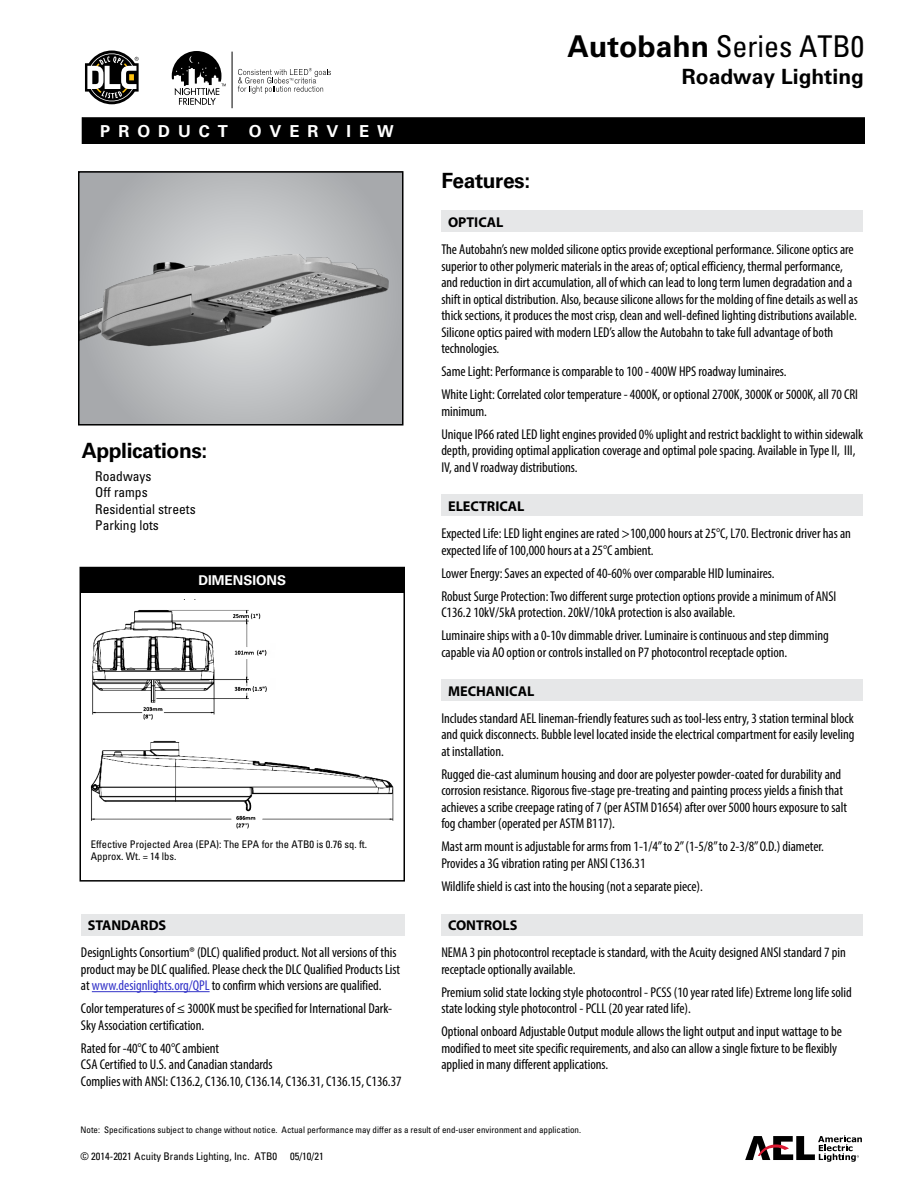
<style>
.page{position:relative;width:918px;height:1188px;background:#fff}
.page>*{position:absolute;margin:0;border:0;box-sizing:border-box;transform-origin:0 0}
.t1{font:condensed 30px "Univers LT Std";color:#000}
.t2{font:700 21px "Univers LT Std";letter-spacing:-.02em;color:#000}
.t3{font:700 21px "Univers LT Std";color:#000}
.t4{font:700 16.5px "Univers LT Std";letter-spacing:.485em;color:#fff}
.t5{font:condensed 14.25px/16.5px "Myriad Pro";color:#000}
.t6{font:700 14.25px "Myriad Pro";color:#000}
.t7{font:condensed 13.5px/16.5px "Univers LT Std";color:#000}
.t8{font:700 13.5px "Univers LT Std";color:#fff}
.t9{font:condensed 10.5px/12px "Univers LT Std";color:#000}
.t10{font:condensed 9px "Univers LT Std";color:#000}
.s1{color:#3232c8}
.s2{font-weight:700;font-stretch:normal}
</style>
<div class="page">
<svg style="left:745px;top:1135px;width:117px;height:27px"></svg>
<div style="left:82px;top:118px;width:782px;height:25px;background:#000"></div>
<div style="left:82px;top:117px;width:783px;height:27px;border:1px solid #000"></div>
<svg style="left:238px;top:68px;width:93px;height:26px"></svg>
<hr style="left:232px;top:52px;width:1px;height:56px;background:#000">
<svg style="left:172px;top:51px;width:54px;height:54px"></svg>
<div style="left:441px;top:211px;width:422px;height:21px;background:#e6e7e8"></div>
<div style="left:441px;top:495px;width:422px;height:21px;background:#e6e7e8"></div>
<div style="left:441px;top:680px;width:422px;height:21px;background:#e6e7e8"></div>
<div style="left:441px;top:914px;width:422px;height:21px;background:#e6e7e8"></div>
<svg style="left:81px;top:174px;width:320px;height:249px;background:#b5b7b9"></svg>
<img style="left:81px;top:247px;width:320px;height:149px">
<div style="left:78px;top:171px;width:326px;height:255px;border:2px solid #000"></div>
<img style="left:90px;top:740px;width:304px;height:89px">
<img style="left:92px;top:610px;width:175px;height:110px">
<div style="left:80px;top:567px;width:324px;height:26px;background:#000"></div>
<div style="left:80px;top:567px;width:325px;height:315px;border:2px solid #000"></div>
<svg style="left:85px;top:51px;width:54px;height:53px"></svg>
<div style="left:81px;top:914px;width:324px;height:21px;background:#e6e7e8"></div>
<hr style="left:92px;top:991px;width:118px;height:1px;background:#3232c8">
<p class="t4" style="left:100px;top:122px;width:295px">PRODUCT OVERVIEW</p>
<h2 class="t2" style="left:82px;top:439px;width:127px">Applications:</h2>
<p class="t7" style="left:95px;top:467px;width:102px">Roadways<br>Off ramps<br>Residential streets<br>Parking lots</p>
<p class="t8" style="left:198px;top:572px;width:89px">DIMENSIONS</p>
<p class="t9" style="left:91px;top:838px;width:278px">Effective Projected Area (EPA): The EPA for the ATB0 is 0.76 sq. ft.<br>Approx. Wt. = 14 lbs.</p>
<p class="t6" style="left:88px;top:917px;width:80px">STANDARDS</p>
<p class="t5" style="left:81px;top:944px;width:321px">DesignLights Consortium® (DLC) qualified product. Not all versions of this product may be DLC qualified. Please check the DLC Qualified Products List at <span class="s1">www.designlights.org/QPL</span> to confirm which versions are qualified.</p>
<p class="t5" style="left:81px;top:1000px;width:313px">Color temperatures of ≤ 3000K must be specified for International Dark-<br>Sky Association certification.</p>
<p class="t5" style="left:81px;top:1040px;width:322px">Rated for -40°C to 40°C ambient<br>CSA Certified to U.S. and Canadian standards<br>Complies with ANSI: C136.2, C136.10, C136.14, C136.31, C136.15, C136.37</p>
<h1 class="t1" style="left:567px;top:27px;width:298px"><span class="s2">Autobahn</span> Series ATB0</h1>
<h2 class="t3" style="left:682px;top:64px;width:184px">Roadway Lighting</h2>
<h2 class="t2" style="left:441px;top:168px;width:90px">Features:</h2>
<p class="t6" style="left:448px;top:214px;width:57px">OPTICAL</p>
<p class="t5" style="left:441px;top:241px;width:418px">The Autobahn’s new molded silicone optics provide exceptional performance. Silicone optics are superior to other polymeric materials in the areas of; optical efficiency, thermal performance, and reduction in dirt accumulation, all of which can lead to long term lumen degradation and a shift in optical distribution. Also, because silicone allows for the molding of fine details as well as thick sections, it produces the most crisp, clean and well-defined lighting distributions available.<br>Silicone optics paired with modern LED’s allow the Autobahn to take full advantage of both technologies.</p>
<p class="t5" style="left:441px;top:360px;width:418px;line-height:23px">Same Light: Performance is comparable to 100 - 400W HPS roadway luminaires.<br>White Light: Correlated color temperature - 4000K, or optional 2700K, 3000K or 5000K, all 70 CRI</p>
<p class="t5" style="left:441px;top:399px;width:423px;line-height:23px">minimum.<br>Unique IP66 rated LED light engines provided 0% uplight and restrict backlight to within sidewalk</p>
<p class="t5" style="left:441px;top:442px;width:416px">depth, providing optimal application coverage and optimal pole spacing. Available in Type II, III,<br>IV, and V roadway distributions.</p>
<p class="t6" style="left:448px;top:498px;width:78px">ELECTRICAL</p>
<p class="t5" style="left:441px;top:525px;width:411px">Expected Life: LED light engines are rated &gt;100,000 hours at 25°C, L70. Electronic driver has an expected life of 100,000 hours at a 25°C ambient.</p>
<p class="t5" style="left:441px;top:561px;width:397px;line-height:23px">Lower Energy: Saves an expected of 40-60% over comparable HID luminaires.<br>Robust Surge Protection: Two different surge protection options provide a minimum of ANSI</p>
<p class="t5" style="left:441px;top:601px;width:389px;line-height:23px">C136.2 10kV/5kA protection. 20kV/10kA protection is also available.<br>Luminaire ships with a 0-10v dimmable driver. Luminaire is continuous and step dimming</p>
<p class="t5" style="left:441px;top:643px;width:348px">capable via AO option or controls installed on P7 photocontrol receptacle option.</p>
<p class="t6" style="left:448px;top:683px;width:88px">MECHANICAL</p>
<p class="t5" style="left:441px;top:710px;width:415px;text-align:justify">Includes standard AEL lineman-friendly features such as tool-less entry, 3 station terminal block and quick disconnects. Bubble level located inside the electrical compartment for easily leveling at installation.</p>
<p class="t5" style="left:441px;top:766px;width:407px">Rugged die-cast aluminum housing and door are polyester powder-coated for durability and corrosion resistance. Rigorous five-stage pre-treating and painting process yields a finish that achieves a scribe creepage rating of 7 (per ASTM D1654) after over 5000 hours exposure to salt fog chamber (operated per ASTM B117).</p>
<p class="t5" style="left:441px;top:838px;width:384px">Mast arm mount is adjustable for arms from 1-1/4” to 2” (1-5/8” to 2-3/8” O.D.) diameter.<br>Provides a 3G vibration rating per ANSI C136.31</p>
<p class="t5" style="left:441px;top:878px;width:263px">Wildlife shield is cast into the housing (not a separate piece).</p>
<p class="t6" style="left:448px;top:917px;width:71px">CONTROLS</p>
<p class="t5" style="left:441px;top:944px;width:406px">NEMA 3 pin photocontrol receptacle is standard, with the Acuity designed ANSI standard 7 pin receptacle optionally available.</p>
<p class="t5" style="left:441px;top:984px;width:412px">Premium solid state locking style photocontrol - PCSS (10 year rated life) Extreme long life solid state locking style photocontrol - PCLL (20 year rated life).</p>
<p class="t5" style="left:441px;top:1023px;width:402px">Optional onboard Adjustable Output module allows the light output and input wattage to be modified to meet site specific requirements, and also can allow a single fixture to be flexibly applied in many different applications.</p>
<p class="t10" style="left:81px;top:1124px;width:502px">Note: Specifications subject to change without notice. Actual performance may differ as a result of end-user environment and application.</p>
<p class="t9" style="left:80px;top:1151px;width:245px">© 2014-2021 Acuity Brands Lighting, Inc. ATB0 05/10/21</p>
</div>
